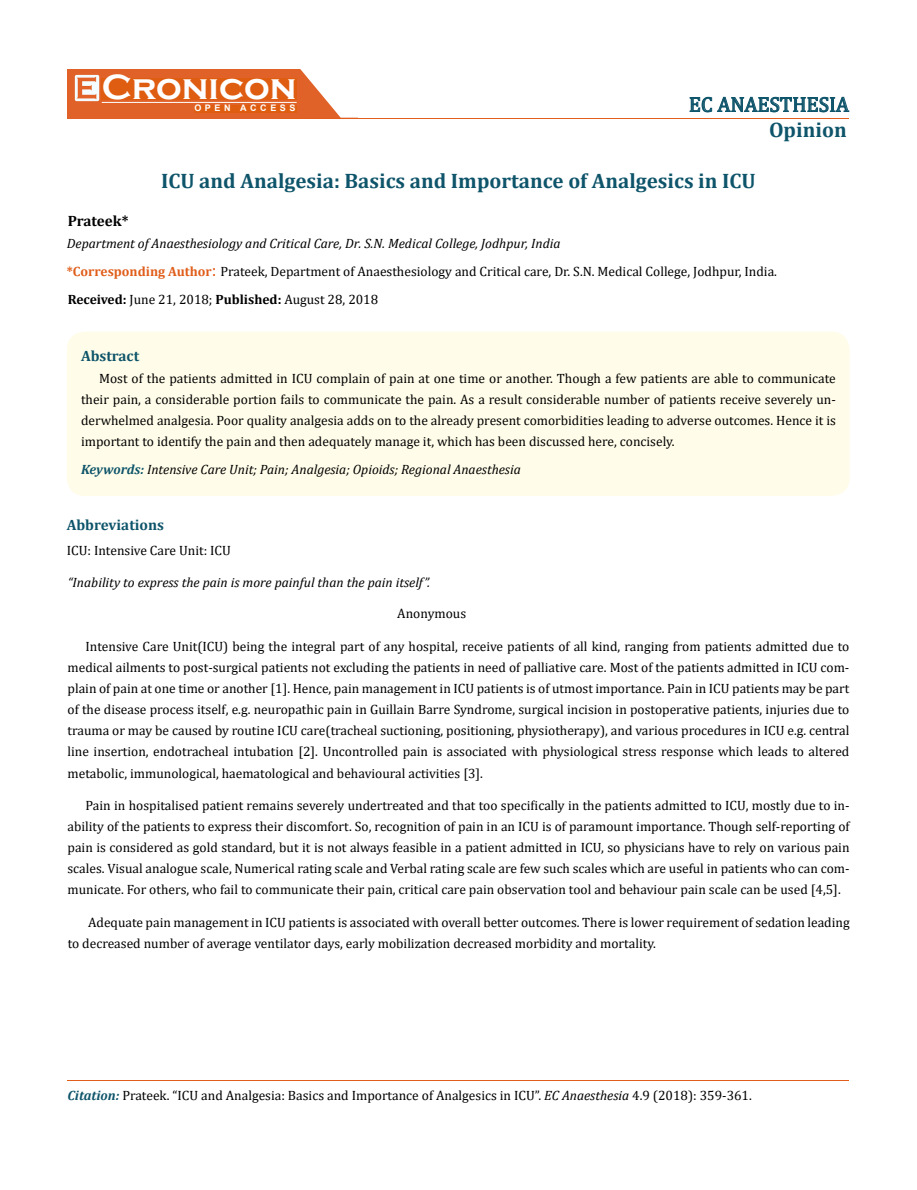
<style>
.page{position:relative;width:917px;height:1190px;background:#fff}
.page>*{position:absolute;margin:0;border:0;box-sizing:border-box;transform-origin:0 0}
.t1{font:700 36px "Copperplate Gothic";color:#fff}
.t2{font:700 21px "Cambria";color:#0e546a}
.t3{font:21px "Cambria";color:#0e546a}
.t4{font:700 15px "Cambria";color:#0e546a}
.t5{font:700 15px "Cambria";color:#000}
.t6{font:13.5px/21px "Cambria";color:#000;text-align:justify}
.t7{font:italic 13.5px "Cambria";color:#000}
.t8{font:700 9px "Arial";letter-spacing:.4em;color:#fff}
.s1{font-weight:700;color:#e05d1a}
.s2{font-size:18px;color:#e05d1a}
.s3{font-weight:700}
.s4{font-weight:700;color:#0e546a}
.s5{font-weight:700;font-style:italic;color:#0e546a}
.s6{font-style:italic}
</style>
<div class="page">
<div style="left:67px;top:70px;width:290px;height:49px;background:#e06228"></div>
<svg style="left:300px;top:69px;width:58px;height:49px"></svg>
<img style="left:75px;top:75px;width:24px;height:26px">
<div style="left:102px;top:79px;width:195px;height:21px;background:#df5d11"></div>
<div style="left:194px;top:105px;width:103px;height:7px;background:#df5d11"></div>
<svg style="left:689px;top:97px;width:160px;height:15px"></svg>
<hr style="left:102px;top:102px;width:194px;height:1px;background:#fff">
<hr style="left:279px;top:118px;width:569px;height:1px;background:#e05d1a">
<hr style="left:67px;top:1080px;width:782px;height:1px;background:#e05d1a">
<div style="left:67px;top:332px;width:782px;height:164px;background:#fffde9;border-radius:18px"></div>
<h1 class="t1" style="left:102px;top:68px;width:196px">Cronicon</h1>
<p class="t8" style="left:194px;top:102px;width:103px">OPEN ACCESS</p>
<h2 class="t3" style="left:688px;top:92px;width:162px">EC ANAESTHESIA</h2>
<h2 class="t2" style="left:769px;top:115px;width:79px">Opinion</h2>
<h2 class="t2" style="left:161px;top:166px;width:596px">ICU and Analgesia: Basics and Importance of Analgesics in ICU</h2>
<p class="t5" style="left:68px;top:211px;width:62px">Prateek*</p>
<p class="t7" style="left:67px;top:233px;width:495px">Department of Anaesthesiology and Critical Care, Dr. S.N. Medical College, Jodhpur, India</p>
<p class="t6" style="left:67px;top:257px;width:711px;line-height:28px"><span class="s1">*Corresponding Author</span><span class="s2">:</span> Prateek, Department of Anaesthesiology and Critical care, Dr. S.N. Medical College, Jodhpur, India.<br><span class="s3">Received:</span> June 21, 2018; <span class="s3">Published:</span> August 28, 2018</p>
<p class="t4" style="left:81px;top:345px;width:60px">Abstract</p>
<p class="t6" style="left:81px;top:367px;width:756px;text-indent:18px">Most of the patients admitted in ICU complain of pain at one time or another. Though a few patients are able to communicate their pain, a considerable portion fails to communicate the pain. As a result considerable number of patients receive severely un&shy;derwhelmed analgesia. Poor quality analgesia adds on to the already present comorbidities leading to adverse outcomes. Hence it is important to identify the pain and then adequately manage it, which has been discussed here, concisely.</p>
<p class="t7" style="left:81px;top:460px;width:441px"><span class="s4">Keywords:</span> Intensive Care Unit; Pain; Analgesia; Opioids; Regional Anaesthesia</p>
<p class="t4" style="left:67px;top:514px;width:99px">Abbreviations</p>
<p class="t6" style="left:67px;top:539px;width:166px">ICU: Intensive Care Unit: ICU</p>
<p class="t7" style="left:68px;top:573px;width:364px">“Inability to express the pain is more painful than the pain itself”.</p>
<p class="t6" style="left:397px;top:603px;width:70px">Anonymous</p>
<p class="t6" style="left:67px;top:636px;width:783px;text-indent:18px">Intensive Care Unit(ICU) being the integral part of any hospital, receive patients of all kind, ranging from patients admitted due to medical ailments to post-surgical patients not excluding the patients in need of palliative care. Most of the patients admitted in ICU com&shy;plain of pain at one time or another [1]. Hence, pain management in ICU patients is of utmost importance. Pain in ICU patients may be part of the disease process itself, e.g. neuropathic pain in Guillain Barre Syndrome, surgical incision in postoperative patients, injuries due to trauma or may be caused by routine ICU care(tracheal suctioning, positioning, physiotherapy), and various procedures in ICU e.g. central line insertion, endotracheal intubation [2]. Uncontrolled pain is associated with physiological stress response which leads to altered metabolic, immunological, haematological and behavioural activities [3].</p>
<p class="t6" style="left:67px;top:795px;width:783px;text-indent:18px">Pain in hospitalised patient remains severely undertreated and that too specifically in the patients admitted to ICU, mostly due to in&shy;ability of the patients to express their discomfort. So, recognition of pain in an ICU is of paramount importance. Though self-reporting of pain is considered as gold standard, but it is not always feasible in a patient admitted in ICU, so physicians have to rely on various pain scales. Visual analogue scale, Numerical rating scale and Verbal rating scale are few such scales which are useful in patients who can com&shy;municate. For others, who fail to communicate their pain, critical care pain observation tool and behaviour pain scale can be used [4,5].</p>
<p class="t6" style="left:68px;top:911px;width:783px;text-indent:21px">Adequate pain management in ICU patients is associated with overall better outcomes. There is lower requirement of sedation leading to decreased number of average ventilator days, early mobilization decreased morbidity and mortality.</p>
<p class="t6" style="left:67px;top:1084px;width:686px"><span class="s5">Citation:</span> Prateek. “ICU and Analgesia: Basics and Importance of Analgesics in ICU”. <span class="s6">EC Anaesthesia</span> 4.9 (2018): 359-361.</p>
</div>
